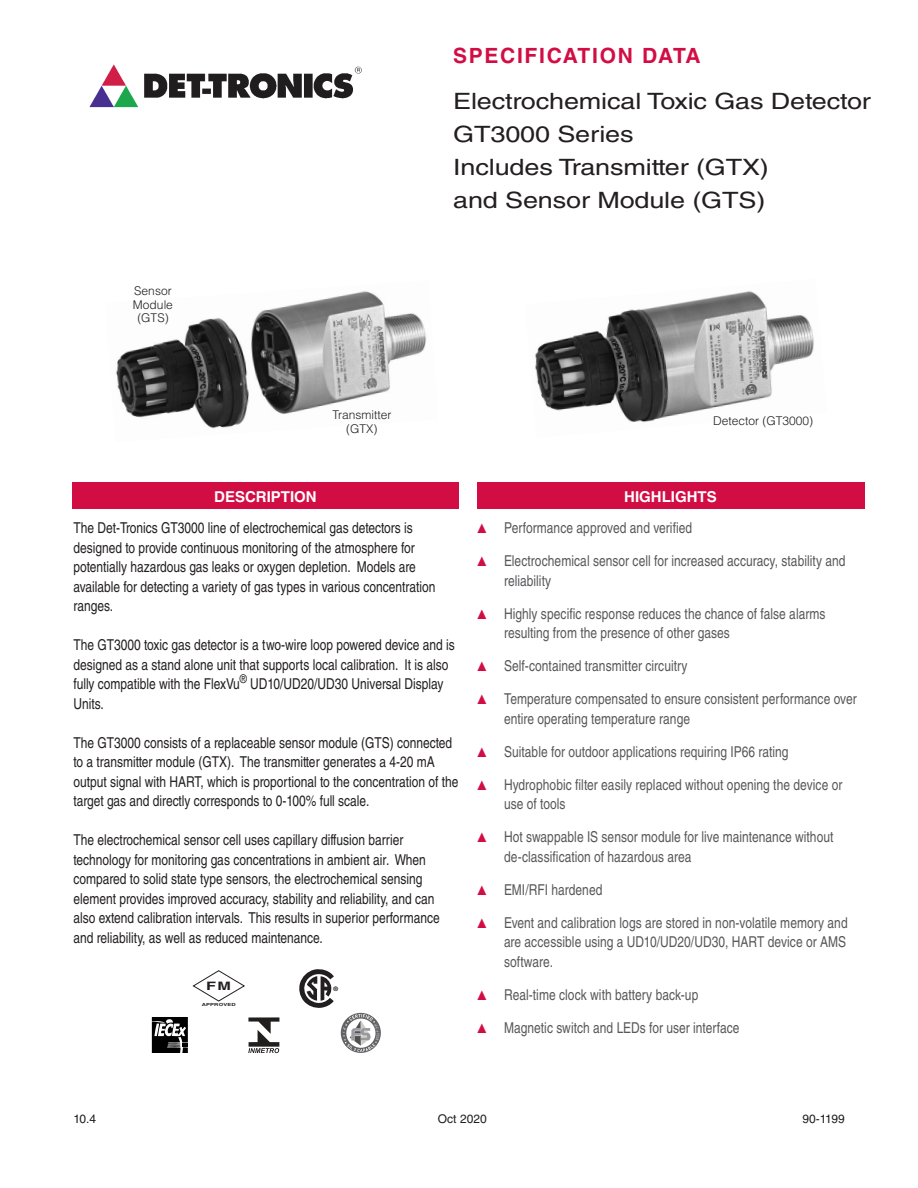
<style>
.page{position:relative;width:918px;height:1188px;background:#fff}
.page>*{position:absolute;margin:0;border:0;box-sizing:border-box;transform-origin:0 0}
.t1{font:22.5px "Helvetica LT Std";letter-spacing:-.005em;color:#231f20;scale:1.2 1}
.headline{font:700 21px "Helvetica LT Std";letter-spacing:.08em;color:#d20d44}
.t2{font:15px/19.5px "Helvetica LT Std";color:#231f20;scale:.8 1}
.t3{font:15px/19.5px "Helvetica LT Std";letter-spacing:.005em;color:#57585a;scale:.8 1}
.t4{font:700 15px "Helvetica LT Std";color:#fff}
.t5{font:300 12px "Helvetica LT Std";color:#231f20}
.t6{font:12px "Helvetica LT Std";color:#231f20}
.t7{font:700 11.55px "Helvetica LT Std";color:#231f20;scale:1.4 1}
.t8{font:700 6.15px "Helvetica LT Std";color:#231f20}
.t9{font:700 4.2px "Helvetica LT Std";letter-spacing:.02em;color:#231f20;scale:1.4 1}
.s1{color:#d20d44}
</style>
<div class="page">
<img style="left:116px;top:291px;width:311px;height:138px">
<img style="left:535px;top:291px;width:279px;height:131px">
<div style="left:72px;top:482px;width:387px;height:27px;background:#d20d44"></div>
<div style="left:477px;top:482px;width:387px;height:27px;background:#d20d44"></div>
<svg style="left:341px;top:1013px;width:40px;height:40px"></svg>
<svg style="left:342px;top:1014px;width:37px;height:38px"></svg>
<svg style="left:192px;top:970px;width:53px;height:32px"></svg>
<svg style="left:152px;top:1017px;width:36px;height:36px"></svg>
<svg style="left:299px;top:969px;width:35px;height:39px"></svg>
<svg style="left:248px;top:1017px;width:31px;height:36px"></svg>
<img style="left:89px;top:64px;width:273px;height:44px">
<p class="t5" style="left:134px;top:283px;width:39px">Sensor</p>
<p class="t5" style="left:133px;top:297px;width:42px">Module</p>
<p class="t5" style="left:137px;top:310px;width:33px">(GTS)</p>
<p class="headline" style="left:453px;top:43px;width:249px">SPECIFICATION DATA</p>
<p class="t1" style="left:453px;top:88px;width:350px">Electrochemical Toxic Gas Detector</p>
<p class="t1" style="left:453px;top:121px;width:152px">GT3000 Series</p>
<p class="t1" style="left:453px;top:154px;width:265px">Includes Transmitter (GTX)</p>
<p class="t1" style="left:453px;top:187px;width:262px">and Sensor Module (GTS)</p>
<p class="t5" style="left:332px;top:407px;width:60px">Transmitter</p>
<p class="t5" style="left:346px;top:421px;width:33px">(GTX)</p>
<p class="t5" style="left:713px;top:413px;width:102px">Detector (GT3000)</p>
<p class="t4" style="left:214px;top:487px;width:104px">DESCRIPTION</p>
<p class="t4" style="left:624px;top:487px;width:94px">HIGHLIGHTS</p>
<p class="t2" style="left:74px;top:518px;width:454px">The Det-Tronics GT3000 line of electrochemical gas detectors is designed to provide continuous monitoring of the atmosphere for potentially hazardous gas leaks or oxygen depletion. Models are available for detecting a variety of gas types in various concentration ranges.</p>
<p class="t2" style="left:74px;top:635px;width:478px">The GT3000 toxic gas detector is a two-wire loop powered device and is designed as a stand alone unit that supports local calibration. It is also fully compatible with the FlexVu<sup>®</sup> UD10/UD20/UD30 Universal Display Units.</p>
<p class="t2" style="left:74px;top:733px;width:483px">The GT3000 consists of a replaceable sensor module (GTS) connected to a transmitter module (GTX). The transmitter generates a 4-20 mA output signal with HART, which is proportional to the concentration of the target gas and directly corresponds to 0-100% full scale.</p>
<p class="t2" style="left:74px;top:830px;width:459px">The electrochemical sensor cell uses capillary diffusion barrier technology for monitoring gas concentrations in ambient air. When compared to solid state type sensors, the electrochemical sensing element provides improved accuracy, stability and reliability, and can also extend calibration intervals. This results in superior performance and reliability, as well as reduced maintenance.</p>
<p class="t7" style="left:206px;top:979px;width:19px">FM</p>
<p class="t9" style="left:202px;top:1002px;width:26px">APPROVED</p>
<p class="t8" style="left:334px;top:985px;width:6px">®</p>
<p class="t3" style="left:477px;top:518px;width:271px"><span class="s1">▲</span> Performance approved and verified</p>
<p class="t3" style="left:504px;top:551px;width:429px;text-indent:-27px"><span class="s1">▲</span> Electrochemical sensor cell for increased accuracy, stability and reliability</p>
<p class="t3" style="left:504px;top:604px;width:403px;text-indent:-27px"><span class="s1">▲</span> Highly specific response reduces the chance of false alarms resulting from the presence of other gases</p>
<p class="t3" style="left:477px;top:656px;width:265px"><span class="s1">▲</span> Self-contained transmitter circuitry</p>
<p class="t3" style="left:504px;top:689px;width:442px;text-indent:-27px"><span class="s1">▲</span> Temperature compensated to ensure consistent performance over entire operating temperature range</p>
<p class="t3" style="left:477px;top:742px;width:391px"><span class="s1">▲</span> Suitable for outdoor applications requiring IP66 rating</p>
<p class="t3" style="left:504px;top:775px;width:424px;text-indent:-27px"><span class="s1">▲</span> Hydrophobic filter easily replaced without opening the device or use of tools</p>
<p class="t3" style="left:504px;top:827px;width:413px;text-indent:-27px"><span class="s1">▲</span> Hot swappable IS sensor module for live maintenance without de‑classification of hazardous area</p>
<p class="t3" style="left:477px;top:880px;width:158px"><span class="s1">▲</span> EMI/RFI hardened</p>
<p class="t3" style="left:504px;top:913px;width:431px;text-align:justify;text-indent:-27px"><span class="s1">▲</span> Event and calibration logs are stored in non-volatile memory and are accessible using a UD10/UD20/UD30, HART device or AMS software.</p>
<p class="t3" style="left:477px;top:985px;width:278px"><span class="s1">▲</span> Real-time clock with battery back-up</p>
<p class="t3" style="left:477px;top:1018px;width:330px"><span class="s1">▲</span> Magnetic switch and LEDs for user interface</p>
<p class="t6" style="left:74px;top:1111px;width:24px">10.4</p>
<p class="t6" style="left:438px;top:1111px;width:51px">Oct 2020</p>
<p class="t6" style="left:803px;top:1111px;width:44px">90-1199</p>
</div>
